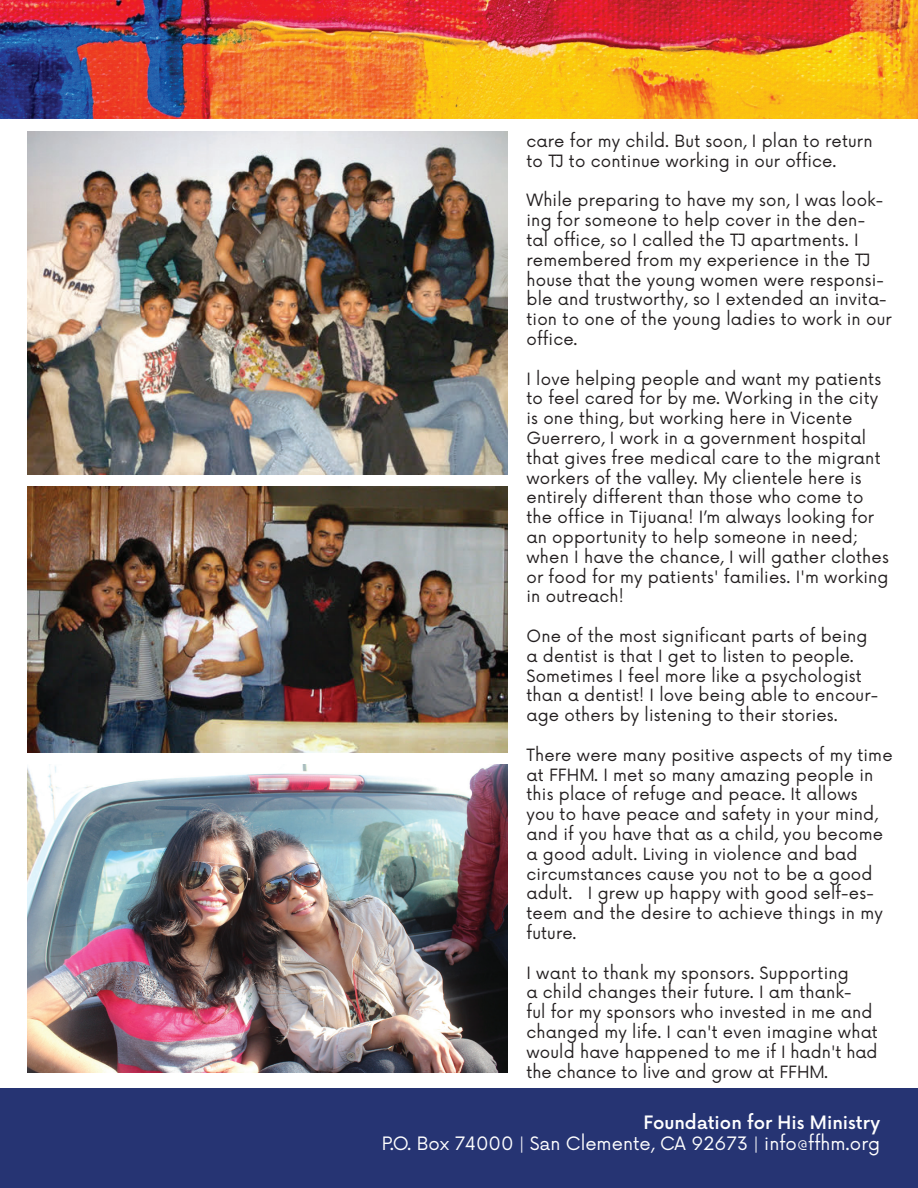
<style>
.page{position:relative;width:918px;height:1188px;background:#fff}
.page>*{position:absolute;margin:0;border:0;box-sizing:border-box;transform-origin:0 0}
.t1{font:18px "Now Alt";color:#fff}
.t2{font:500 18px "Now Alt";color:#fff}
.t3{font:16.5px/19.8px "Now";letter-spacing:.01em;color:#231f20}
</style>
<div class="page">
<img style="left:0;top:0;width:918px;height:119px">
<div style="left:0;top:1088px;width:918px;height:100px;background:#263473"></div>
<img style="left:27px;top:132px;width:481px;height:343px">
<img style="left:27px;top:487px;width:481px;height:265px">
<img style="left:27px;top:764px;width:481px;height:308px">
<p class="t3" style="left:526px;top:130px;width:348px">care for my child. But soon, I plan to return to TJ to continue working in our office.</p>
<p class="t3" style="left:526px;top:189px;width:367px">While preparing to have my son, I was look&shy;ing for someone to help cover in the den-<br>tal office, so I called the TJ apartments. I remembered from my experience in the TJ house that the young women were responsi&shy;ble and trustworthy, so I extended an invita&shy;tion to one of the young ladies to work in our office.</p>
<p class="t3" style="left:526px;top:367px;width:364px">I love helping people and want my patients to feel cared for by me. Working in the city is one thing, but working here in Vicente Guerrero, I work in a government hospital that gives free medical care to the migrant workers of the valley. My clientele here is entirely different than those who come to the office in Tijuana! I’m always looking for an opportunity to help someone in need; when I have the chance, I will gather clothes or food for my patients' families. I'm working in outreach!</p>
<p class="t3" style="left:526px;top:625px;width:353px">One of the most significant parts of being a dentist is that I get to listen to people.<br>Sometimes I feel more like a psychologist than a dentist! I love being able to encour&shy;age others by listening to their stories.</p>
<p class="t3" style="left:526px;top:744px;width:368px">There were many positive aspects of my time at FFHM. I met so many amazing people in this place of refuge and peace. It allows<br>you to have peace and safety in your mind, and if you have that as a child, you become a good adult. Living in violence and bad circumstances cause you not to be a good adult. I grew up happy with good self-es&shy;teem and the desire to achieve things in my future.</p>
<p class="t3" style="left:526px;top:961px;width:353px">I want to thank my sponsors. Supporting<br>a child changes their future. I am thank-<br>ful for my sponsors who invested in me and changed my life. I can't even imagine what would have happened to me if I hadn't had the chance to live and grow at FFHM.</p>
<p class="t2" style="left:643px;top:1108px;width:238px">Foundation for His Ministry</p>
<p class="t1" style="left:382px;top:1129px;width:500px">P.O. Box 74000 | San Clemente, CA 92673 | info@ffhm.org</p>
</div>
